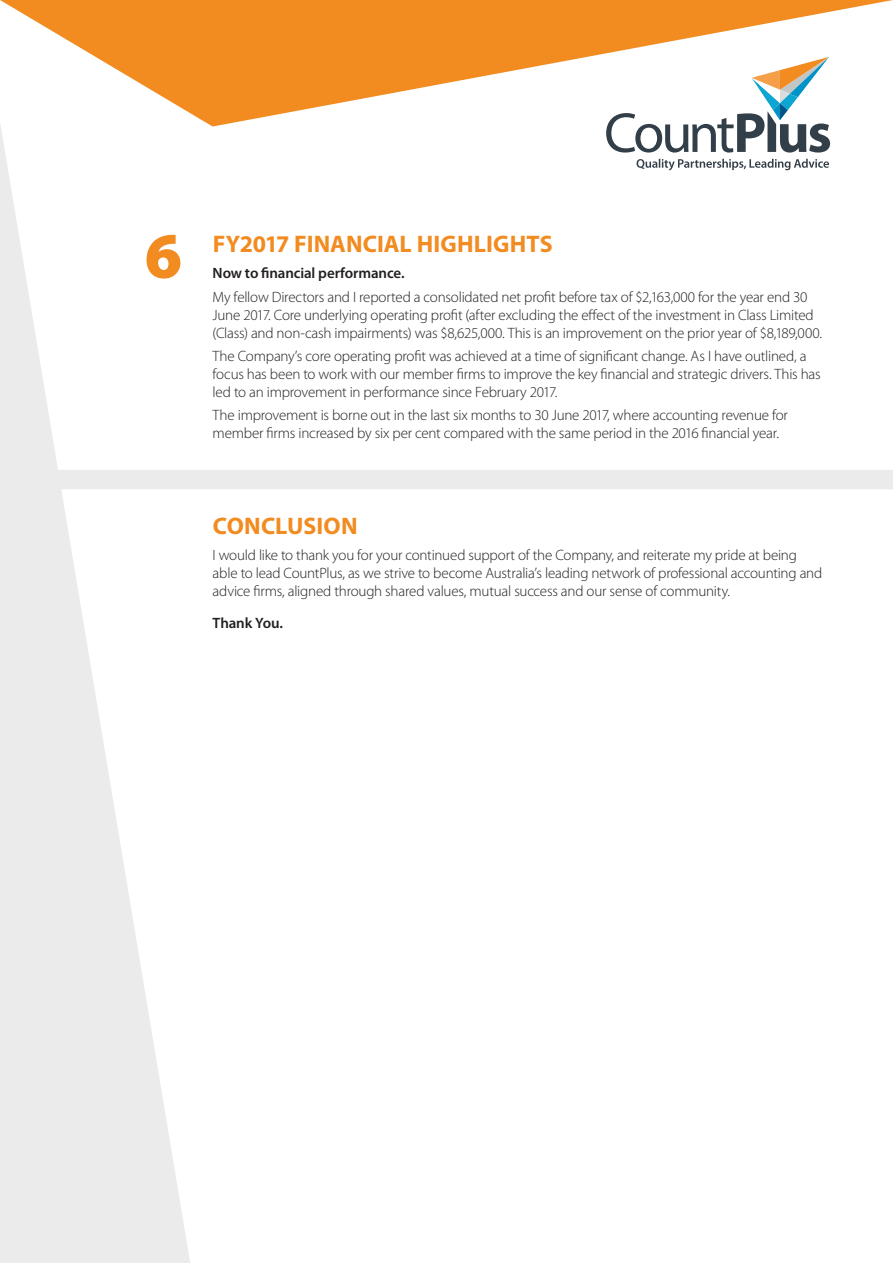
<style>
.page{position:relative;width:893px;height:1263px;background:#fff}
.page>*{position:absolute;margin:0;border:0;box-sizing:border-box;transform-origin:0 0}
.t1{font:900 65.25px "Myriad Pro";color:#f28b20}
.t2{font:700 24px "Myriad Pro";color:#f28b20}
.t3{font:300 15px/18px "Myriad Pro";letter-spacing:-.015em;color:#231f20}
.t4{font:600 15px "Myriad Pro";letter-spacing:-.01em;color:#231f20}
</style>
<div class="page">
<svg style="left:0;top:126px;width:190px;height:1137px;fill:#ebebec"></svg>
<svg style="left:636px;top:159px;width:193px;height:11px"></svg>
<svg style="left:606px;top:126px;width:224px;height:27px"></svg>
<svg style="left:0;top:0;width:893px;height:126px;fill:#f28b20"></svg>
<div style="left:43px;top:470px;width:850px;height:19px;background:#ebebec"></div>
<h1 class="t1" style="left:145px;top:212px;width:39px">6</h1>
<h2 class="t2" style="left:213px;top:228px;width:341px">FY2017 FINANCIAL HIGHLIGHTS</h2>
<p class="t4" style="left:213px;top:264px;width:194px">Now to financial performance.</p>
<p class="t3" style="left:213px;top:287px;width:611px">My fellow Directors and I reported a consolidated net profit before tax of $2,163,000 for the year end 30<br>June 2017. Core underlying operating profit (after excluding the effect of the investment in Class Limited (Class) and non-cash impairments) was $8,625,000. This is an improvement on the prior year of $8,189,000.</p>
<p class="t3" style="left:213px;top:346px;width:610px">The Company’s core operating profit was achieved at a time of significant change. As I have outlined, a focus has been to work with our member firms to improve the key financial and strategic drivers. This has led to an improvement in performance since February 2017.</p>
<p class="t3" style="left:213px;top:406px;width:577px">The improvement is borne out in the last six months to 30 June 2017, where accounting revenue for member firms increased by six per cent compared with the same period in the 2016 financial year.</p>
<h2 class="t2" style="left:213px;top:510px;width:146px">CONCLUSION</h2>
<p class="t3" style="left:213px;top:546px;width:611px">I would like to thank you for your continued support of the Company, and reiterate my pride at being able to lead CountPlus, as we strive to become Australia’s leading network of professional accounting and advice firms, aligned through shared values, mutual success and our sense of community.</p>
<p class="t4" style="left:213px;top:613px;width:72px">Thank You.</p>
</div>
